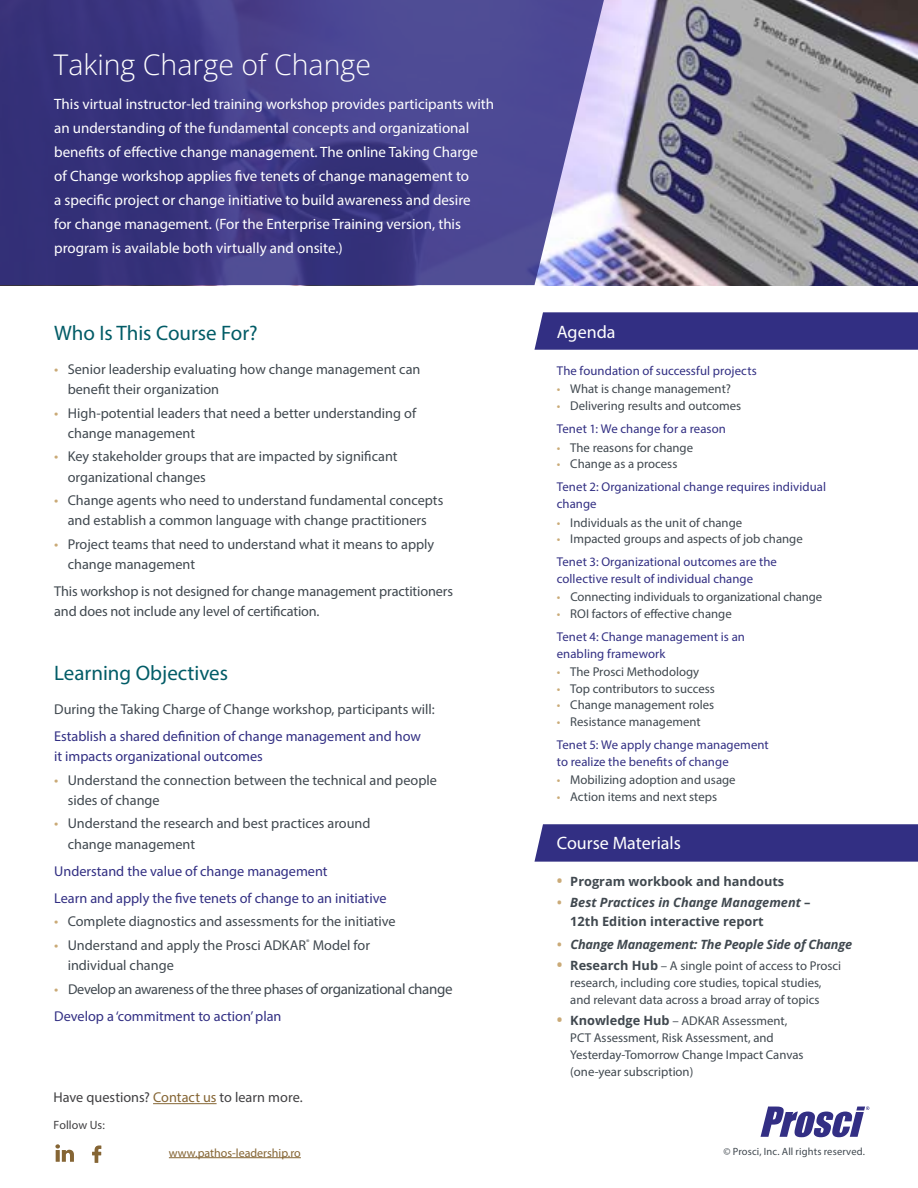
<style>
.page{position:relative;width:918px;height:1188px;background:#fff}
.page>*{position:absolute;margin:0;border:0;box-sizing:border-box;transform-origin:0 0}
.t1{font:300 28.5px "Open Sans";color:#fff}
.t2{font:21px "Myriad Pro";color:#025c67}
.t3{font:18px "Myriad Pro";color:#fff}
.t4{font:15px/24px "Myriad Pro";color:#fff}
.t5{font:15px "Myriad Pro";color:#caaa77}
.t6{font:700 15px "Open Sans";color:#caaa77}
.t7{font:14.25px/23.5px "Myriad Pro";color:#40484f}
.t8{font:14.25px/20.2px "Myriad Pro";color:#322f83}
.t9{font:14.25px/24.3px "Myriad Pro";letter-spacing:-.025em;color:#40484f}
.t10{font:14.25px "Myriad Pro";color:#414042}
.t11{font:12.75px/17.2px "Myriad Pro";color:#40484f}
.t12{font:12.75px/16.5px "Myriad Pro";letter-spacing:.005em;color:#322f83}
.t13{font:700 12.75px "Open Sans";color:#40484f}
.t14{font:italic 700 12.75px "Open Sans";letter-spacing:-.02em;color:#40484f}
.t15{font:italic 700 12.75px "Open Sans";color:#40484f}
.t16{font:12.75px "Myriad Pro";color:#caaa77}
.t17{font:italic 700 12.75px "Open Sans";color:#caaa77}
.t18{font:12px "Myriad Pro";color:#856534}
.t19{font:12px "Myriad Pro";color:#414042}
.t20{font:10.5px "Myriad Pro";letter-spacing:.01em;color:#40484f}
.t21{font:8.25px "Myriad Pro";color:#40484f}
.s1{font-size:15px}
.s2{color:#856534}
.s3{font-style:normal}
.s4{font-family:"Open Sans";font-weight:700}
</style>
<div class="page">
<img style="left:605px;top:0;width:313px;height:285px">
<svg style="left:0;top:0;width:605px;height:285px;background:#49458d"></svg>
<div style="left:534px;top:312px;width:384px;height:38px;background:#322f83"></div>
<div style="left:534px;top:824px;width:384px;height:38px;background:#322f83"></div>
<hr style="left:153px;top:1103px;width:64px;height:1px;background:#856534">
<svg style="left:761px;top:1106px;width:108px;height:31px"></svg>
<hr style="left:169px;top:1157px;width:132px;height:1px;background:#856534">
<svg style="left:92px;top:1146px;width:9px;height:17px"></svg>
<svg style="left:55px;top:1144px;width:19px;height:18px"></svg>
<h1 class="t1" style="left:54px;top:45px;width:319px">Taking Charge of Change</h1>
<p class="t4" style="left:54px;top:92px;width:442px">This virtual instructor-led training workshop provides participants with an understanding of the fundamental concepts and organizational benefits of effective change management. The online Taking Charge of Change workshop applies five tenets of change management to<br>a specific project or change initiative to build awareness and desire<br>for change management (. For the Enterprise Training version, this program is available both virtually and onsite (.</p>
<h2 class="t2" style="left:54px;top:320px;width:205px">Who Is This Course For?</h2>
<p class="t7" style="left:68px;top:357px;width:354px">Senior leadership evaluating how change management can</p>
<p class="t5" style="left:54px;top:360px;width:6px">•</p>
<p class="t5" style="left:54px;top:403px;width:6px">•</p>
<p class="t5" style="left:54px;top:447px;width:6px">•</p>
<p class="t5" style="left:54px;top:491px;width:6px">•</p>
<p class="t7" style="left:68px;top:377px;width:350px">benefit their organization<br>High-potential leaders that need a better understanding of</p>
<p class="t7" style="left:68px;top:421px;width:331px">change management<br>Key stakeholder groups that are impacted by significant</p>
<p class="t7" style="left:68px;top:465px;width:377px">organizational changes<br>Change agents who need to understand fundamental concepts</p>
<p class="t7" style="left:68px;top:509px;width:368px">and establish a common language with change practitioners<br>Project teams that need to understand what it means to apply</p>
<p class="t5" style="left:54px;top:535px;width:6px">•</p>
<p class="t7" style="left:54px;top:551px;width:400px;line-height:27px;text-indent:13px">change management<br>This workshop is not designed for change management practitioners</p>
<p class="t7" style="left:54px;top:600px;width:267px">and does not include any level of certification.</p>
<h2 class="t2" style="left:54px;top:660px;width:175px">Learning Objectives</h2>
<p class="t7" style="left:54px;top:697px;width:382px">During the Taking Charge of Change workshop, participants will:</p>
<p class="t8" style="left:54px;top:726px;width:368px">Establish a shared definition of change management and how it impacts organizational outcomes</p>
<p class="t7" style="left:68px;top:768px;width:371px">Understand the connection between the technical and people</p>
<p class="t5" style="left:54px;top:770px;width:6px">•</p>
<p class="t5" style="left:54px;top:814px;width:6px">•</p>
<p class="t7" style="left:68px;top:788px;width:304px">sides of change<br>Understand the research and best practices around</p>
<p class="t7" style="left:68px;top:832px;width:129px">change management</p>
<p class="t8" style="left:54px;top:857px;width:334px;line-height:27px">Understand the value of change management<br>Learn and apply the five tenets of change to an initiative</p>
<p class="t7" style="left:68px;top:909px;width:330px">Complete diagnostics and assessments for the initiative</p>
<p class="t5" style="left:54px;top:912px;width:6px">•</p>
<p class="t21" style="left:306px;top:937px;width:5px">R</p>
<p class="t5" style="left:54px;top:935px;width:6px">•</p>
<p class="t7" style="left:313px;top:933px;width:59px">Model for</p>
<p class="t9" style="left:68px;top:953px;width:386px">individual change<br>Develop an awareness of the three phases <span class="s1">of organizational change</span></p>
<p class="t7" style="left:68px;top:933px;width:240px">Understand and apply the Prosci ADKAR</p>
<p class="t5" style="left:54px;top:980px;width:6px">•</p>
<p class="t8" style="left:54px;top:1006px;width:229px">Develop a‘commitment to action’plan</p>
<p class="t10" style="left:54px;top:1089px;width:251px">Have questions? <span class="s2">Contact us</span> to learn more.</p>
<p class="t19" style="left:54px;top:1117px;width:53px">Follow Us:</p>
<p class="t18" style="left:169px;top:1145px;width:133px">www.pathos-leadership r o.</p>
<p class="t3" style="left:557px;top:321px;width:60px">Agenda</p>
<p class="t12" style="left:557px;top:362px;width:201px">The foundation of successful projects</p>
<p class="t11" style="left:570px;top:380px;width:162px">What is change management?</p>
<p class="t16" style="left:557px;top:381px;width:5px">•</p>
<p class="t11" style="left:570px;top:397px;width:172px">Delivering results and outcomes</p>
<p class="t16" style="left:557px;top:398px;width:5px">•</p>
<p class="t12" style="left:557px;top:420px;width:171px">Tenet 1: We change for a reason</p>
<p class="t11" style="left:570px;top:439px;width:124px">The reasons for change</p>
<p class="t16" style="left:557px;top:439px;width:5px">•</p>
<p class="t11" style="left:570px;top:455px;width:109px">Change as a process</p>
<p class="t16" style="left:557px;top:456px;width:5px">•</p>
<p class="t12" style="left:557px;top:479px;width:271px">Tenet 2: Organizational change requires individual change</p>
<p class="t11" style="left:570px;top:513px;width:173px">Individuals as the unit of change</p>
<p class="t16" style="left:557px;top:514px;width:5px">•</p>
<p class="t11" style="left:570px;top:530px;width:234px">Impacted groups and aspects ofjob change</p>
<p class="t16" style="left:557px;top:531px;width:5px">•</p>
<p class="t12" style="left:557px;top:554px;width:222px">Tenet 3: Organizational outcomes are the collective result of individual change</p>
<p class="t11" style="left:570px;top:588px;width:253px">Connecting individuals to organizational change</p>
<p class="t16" style="left:557px;top:589px;width:5px">•</p>
<p class="t11" style="left:570px;top:605px;width:163px">ROI factors of effective change</p>
<p class="t16" style="left:557px;top:606px;width:5px">•</p>
<p class="t12" style="left:557px;top:629px;width:190px">Tenet 4: Change management is an enabling framework</p>
<p class="t11" style="left:570px;top:663px;width:130px">The Prosci Methodology</p>
<p class="t16" style="left:557px;top:664px;width:5px">•</p>
<p class="t16" style="left:557px;top:681px;width:5px">•</p>
<p class="t16" style="left:557px;top:697px;width:5px">•</p>
<p class="t11" style="left:570px;top:680px;width:146px">Top contributors to success</p>
<p class="t11" style="left:570px;top:696px;width:145px">Change management roles</p>
<p class="t11" style="left:570px;top:713px;width:132px">Resistance management</p>
<p class="t16" style="left:557px;top:714px;width:5px">•</p>
<p class="t12" style="left:557px;top:736px;width:214px">Tenet 5: We apply change management to realize the benefits of change</p>
<p class="t11" style="left:570px;top:771px;width:167px">Mobilizing adoption and usage</p>
<p class="t16" style="left:557px;top:772px;width:5px">•</p>
<p class="t16" style="left:557px;top:789px;width:5px">•</p>
<p class="t11" style="left:570px;top:788px;width:148px">Action items and next steps</p>
<p class="t3" style="left:557px;top:832px;width:126px">Course Materials</p>
<p class="t13" style="left:570px;top:873px;width:215px">Program workbook and handouts</p>
<p class="t6" style="left:557px;top:870px;width:7px">•</p>
<p class="t17" style="left:557px;top:894px;width:6px">•</p>
<p class="t17" style="left:557px;top:936px;width:6px">•</p>
<p class="t6" style="left:557px;top:954px;width:7px">•</p>
<p class="t6" style="left:557px;top:1009px;width:7px">•</p>
<p class="t15" style="left:570px;top:894px;width:242px">Best Practices in Change Management <span class="s3">–</span></p>
<p class="t13" style="left:570px;top:913px;width:195px">12th Edition interactive report</p>
<p class="t14" style="left:571px;top:936px;width:283px">Change Management: The People Side of Change</p>
<p class="t11" style="left:570px;top:957px;width:272px"><span class="s4">Research Hub</span> – A single point of access to Prosci</p>
<p class="t11" style="left:570px;top:974px;width:253px">research, including core studies, topical studies, and relevant data across a broad array of topics</p>
<p class="t11" style="left:570px;top:1012px;width:219px"><span class="s4">Knowledge Hub</span> – ADKAR Assessment,</p>
<p class="t11" style="left:570px;top:1029px;width:235px">PCT Assessment, Risk Assessment, and<br>Yesterday-Tomorrow Change Impact Canvas (one-year subscription(</p>
<p class="t20" style="left:723px;top:1145px;width:143px">© Prosci, Inc. All rights reserved.</p>
</div>
